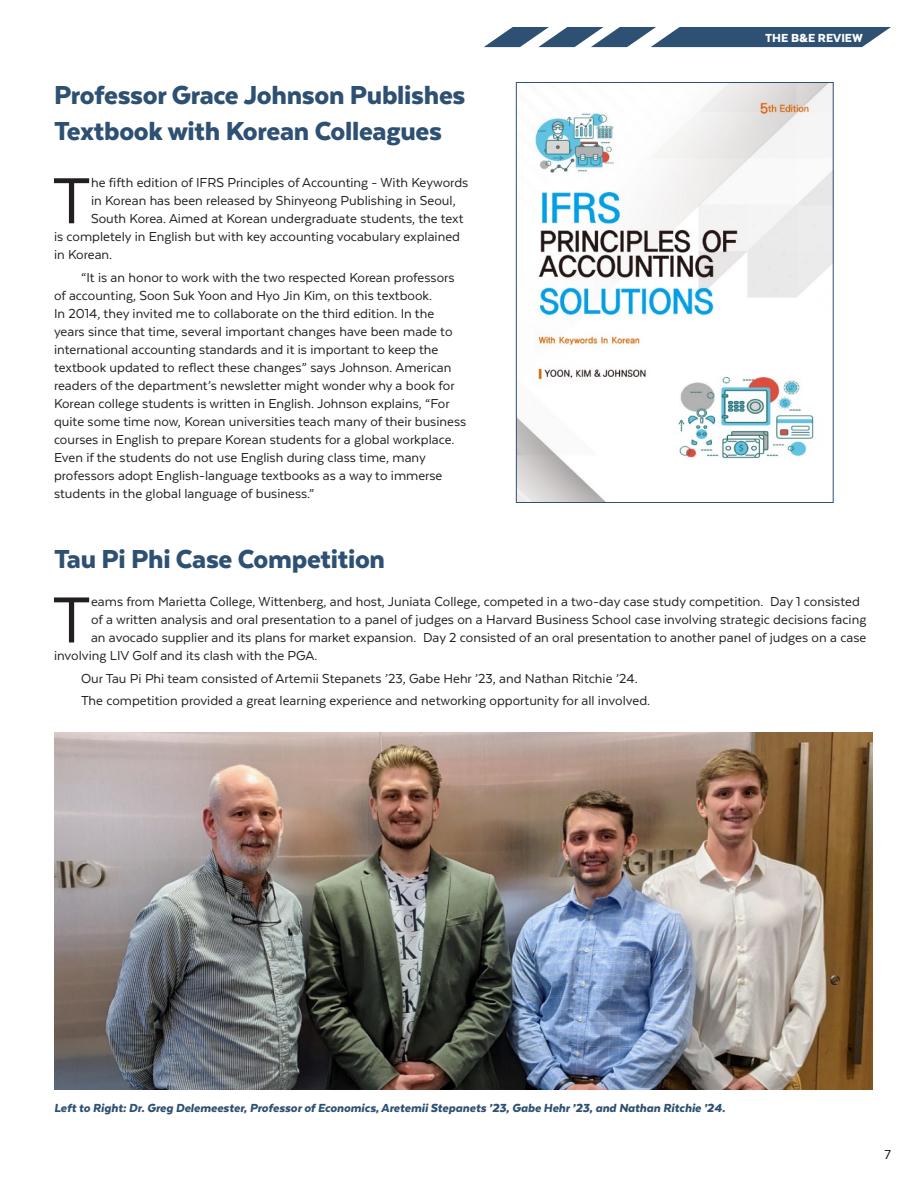
<style>
.page{position:relative;width:918px;height:1188px;background:#fff}
.page>*{position:absolute;margin:0;border:0;box-sizing:border-box;transform-origin:0 0}
.Body_Copy{font:75px "Texta";color:#231f20}
.t1{font:900 30px/36px "Texta";letter-spacing:-.01em;color:#2e5072}
.Body_Copy-2{font:15px/18px "Texta";color:#231f20}
.t2{font:italic 900 13.5px "Texta";color:#2e5072}
.t3{font:900 13.5px "Texta";color:#fff}
</style>
<div class="page">
<img style="left:54px;top:733px;width:819px;height:357px">
<svg style="left:484px;top:27px;width:407px;height:20px"></svg>
<img style="left:518px;top:84px;width:313px;height:417px">
<div style="left:516px;top:82px;width:317px;height:421px;border:1px solid #2e5072"></div>
<p class="t1" style="left:54px;top:76px;width:413px">Professor Grace Johnson Publishes<br>Textbook with Korean Colleagues</p>
<p class="Body_Copy" style="left:52px;top:162px;width:40px">T</p>
<p class="Body_Copy-2" style="left:91px;top:174px;width:379px">he fifth edition of IFRS Principles of Accounting - With Keywords</p>
<p class="Body_Copy-2" style="left:91px;top:192px;width:366px">in Korean has been released by Shinyeong Publishing in Seoul,</p>
<p class="Body_Copy-2" style="left:91px;top:210px;width:374px">South Korea. Aimed at Korean undergraduate students, the text</p>
<p class="Body_Copy-2" style="left:54px;top:228px;width:408px">is completely in English but with key accounting vocabulary explained</p>
<p class="Body_Copy-2" style="left:54px;top:246px;width:60px">in Korean.</p>
<p class="Body_Copy-2" style="left:54px;top:268px;width:414px;text-indent:27px">“It is an honor to work with the two respected Korean professors of accounting, Soon Suk Yoon and Hyo Jin Kim, on this textbook.<br>In 2014, they invited me to collaborate on the third edition. In the years since that time, several important changes have been made to international accounting standards and it is important to keep the textbook updated to reflect these changes” says Johnson. American readers of the department’s newsletter might wonder why a book for Korean college students is written in English. Johnson explains, “For quite some time now, Korean universities teach many of their business courses in English to prepare Korean students for a global workplace.<br>Even if the students do not use English during class time, many professors adopt English-language textbooks as a way to immerse students in the global language of business.”</p>
<p class="t1" style="left:54px;top:541px;width:333px">Tau Pi Phi Case Competition</p>
<p class="t3" style="left:765px;top:31px;width:99px">THE B&amp;E REVIEW</p>
<p class="Body_Copy" style="left:52px;top:581px;width:40px">T</p>
<p class="Body_Copy-2" style="left:91px;top:593px;width:770px">eams from Marietta College, Wittenberg, and host, Juniata College, competed in a two-day case study competition. Day 1 consisted</p>
<p class="Body_Copy-2" style="left:91px;top:611px;width:777px">of a written analysis and oral presentation to a panel of judges on a Harvard Business School case involving strategic decisions facing</p>
<p class="Body_Copy-2" style="left:91px;top:629px;width:777px">an avocado supplier and its plans for market expansion. Day 2 consisted of an oral presentation to another panel of judges on a case</p>
<p class="Body_Copy-2" style="left:54px;top:647px;width:265px">involving LIV Golf and its clash with the PGA.</p>
<p class="Body_Copy-2" style="left:81px;top:669px;width:558px">Our Tau Pi Phi team consisted of Artemii Stepanets ’23, Gabe Hehr ’23, and Nathan Ritchie ’24.</p>
<p class="Body_Copy-2" style="left:81px;top:691px;width:571px">The competition provided a great learning experience and networking opportunity for all involved.</p>
<p class="t2" style="left:54px;top:1101px;width:673px">Left to Right: Dr. Greg Delemeester, Professor of Economics, Aretemii Stepanets ’23, Gabe Hehr ’23, and Nathan Ritchie ’24.</p>
<p class="Body_Copy-2" style="left:884px;top:1145px;width:8px">7</p>
</div>
